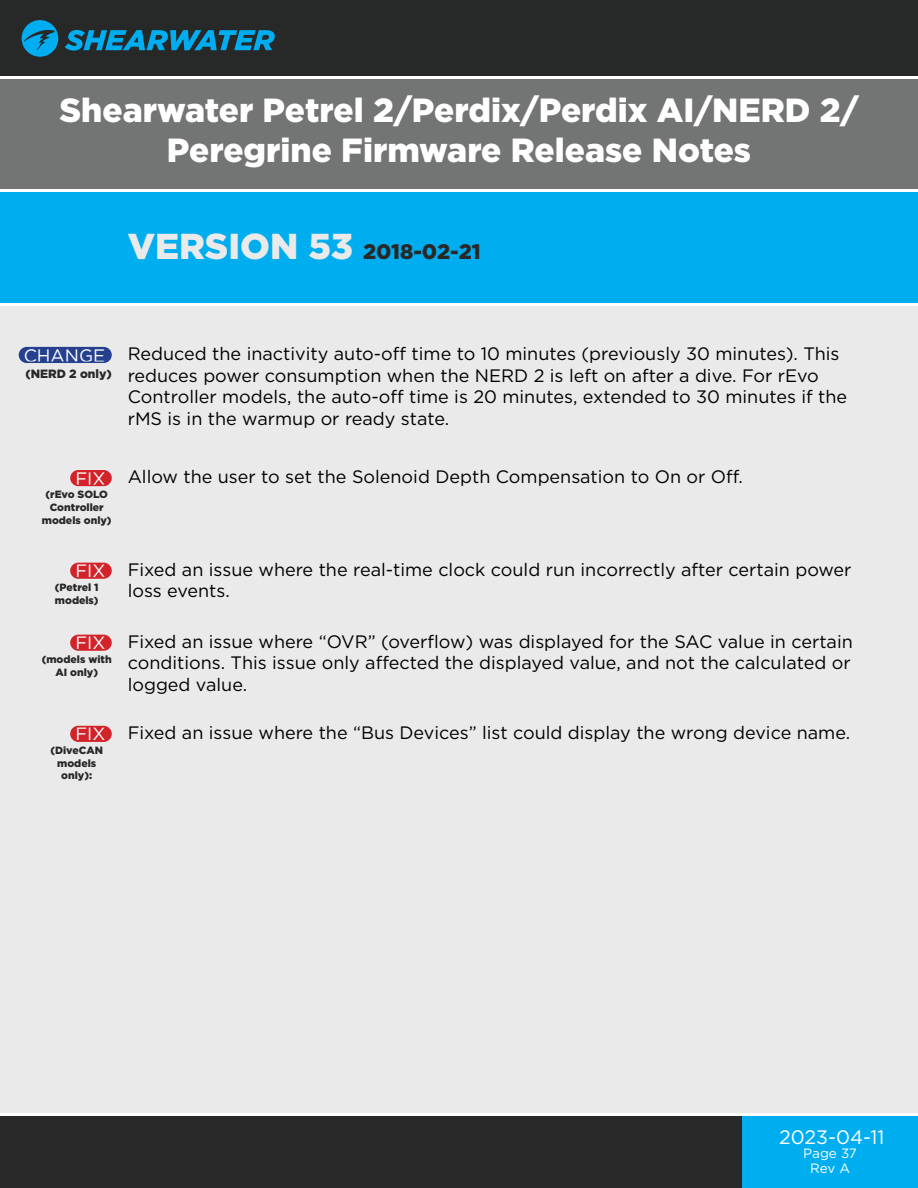
<style>
.page{position:relative;width:918px;height:1188px;background:#fff}
.page>*{position:absolute;margin:0;border:0;box-sizing:border-box;transform-origin:0 0}
.t1{font:900 33.45px/40.2px "Gotham HTF";color:#fff;text-align:center}
.t2{font:900 21px "Gotham HTF";color:#272828}
.t3{font:19.5px "Gotham HTF";color:#fff}
.t4{font:18px/21.6px "Gotham HTF";color:#000}
.t5{font:18px "Gotham HTF";color:#fff}
.t6{font:13.5px "Gotham HTF";letter-spacing:-.01em;color:#fff}
.t7{font:900 12px "Gotham HTF";color:#272828}
.t8{font:900 10.5px/12.6px "Gotham HTF";color:#272828;text-align:center}
.s1{font-size:36px;color:#eaeaea}
.s2{color:#fff}
</style>
<div class="page">
<div style="left:0;top:0;width:918px;height:77px;background:#272828"></div>
<div style="left:0;top:1114px;width:918px;height:74px;background:#292929"></div>
<div style="left:0;top:305px;width:918px;height:809px;background:#eaeaea"></div>
<svg style="left:65px;top:30px;width:210px;height:21px"></svg>
<svg style="left:22px;top:20px;width:36px;height:37px"></svg>
<div style="left:0;top:191px;width:918px;height:114px;background:#00aeef"></div>
<div style="left:0;top:77px;width:918px;height:114px;background:#737474"></div>
<div style="left:742px;top:1114px;width:176px;height:74px;background:#00aeef"></div>
<hr style="left:0;top:76px;width:918px;height:3px;background:#fff">
<hr style="left:0;top:189px;width:918px;height:3px;background:#fff">
<hr style="left:0;top:303px;width:918px;height:3px;background:#fff">
<hr style="left:0;top:1113px;width:918px;height:3px;background:#fff">
<div style="left:19px;top:348px;width:92px;height:14px;background:#25408f;border-radius:7px"></div>
<div style="left:19px;top:347px;width:93px;height:16px;border:2px solid #25408f;border-radius:7px"></div>
<div style="left:71px;top:471px;width:40px;height:14px;background:#d2232a;border-radius:7px"></div>
<div style="left:70px;top:470px;width:42px;height:16px;border:2px solid #d2232a;border-radius:7px"></div>
<div style="left:71px;top:563px;width:40px;height:15px;background:#d2232a;border-radius:7px"></div>
<div style="left:70px;top:563px;width:42px;height:16px;border:2px solid #d2232a;border-radius:7px"></div>
<div style="left:71px;top:635px;width:40px;height:15px;background:#d2232a;border-radius:7px"></div>
<div style="left:70px;top:635px;width:42px;height:16px;border:2px solid #d2232a;border-radius:7px"></div>
<div style="left:71px;top:727px;width:40px;height:14px;background:#d2232a;border-radius:7px"></div>
<div style="left:70px;top:726px;width:42px;height:16px;border:2px solid #d2232a;border-radius:7px"></div>
<h1 class="t1" style="left:59px;top:89px;width:801px">Shearwater Petrel 2/Perdix/Perdix AI/NERD 2/<br>Peregrine Firmware Release Notes</h1>
<p class="t2" style="left:128px;top:240px;width:355px"><span class="s1">VERSION 53</span> 2018-02-21</p>
<p class="t4" style="left:128px;top:343px;width:721px;text-indent:-104px"><span class="s2">CHANGE</span> Reduced the inactivity auto-off time to 10 minutes (previously 30 minutes). This reduces power consumption when the NERD 2 is left on after a dive. For rEvo Controller models, the auto-off time is 20 minutes, extended to 30 minutes if the rMS is in the warmup or ready state.</p>
<p class="t7" style="left:25px;top:367px;width:88px">(NERD 2 only)</p>
<p class="t5" style="left:75px;top:468px;width:32px">FIX</p>
<p class="t8" style="left:42px;top:488px;width:71px">(rEvo SOLO<br>Controller models only)</p>
<p class="t5" style="left:75px;top:561px;width:32px">FIX</p>
<p class="t8" style="left:55px;top:581px;width:45px;text-align:left">(Petrel 1 models)</p>
<p class="t5" style="left:75px;top:633px;width:32px">FIX</p>
<p class="t8" style="left:42px;top:653px;width:72px">(models with<br>AI only)</p>
<p class="t5" style="left:75px;top:724px;width:32px">FIX</p>
<p class="t8" style="left:50px;top:744px;width:54px">(DiveCAN models only):</p>
<p class="t4" style="left:128px;top:466px;width:617px">Allow the user to set the Solenoid Depth Compensation to On or Off.</p>
<p class="t4" style="left:128px;top:558px;width:725px">Fixed an issue where the real-time clock could run incorrectly after certain power loss events.</p>
<p class="t4" style="left:128px;top:630px;width:727px;text-align:justify">Fixed an issue where “OVR” (overflow) was displayed for the SAC value in certain conditions. This issue only affected the displayed value, and not the calculated or logged value.</p>
<p class="t4" style="left:128px;top:721px;width:724px">Fixed an issue where the “Bus Devices” list could display the wrong device name.</p>
<p class="t3" style="left:779px;top:1126px;width:107px">2023-04-11</p>
<p class="t6" style="left:810px;top:1160px;width:41px">Rev A</p>
<p class="t6" style="left:803px;top:1146px;width:55px">Page 37</p>
</div>
